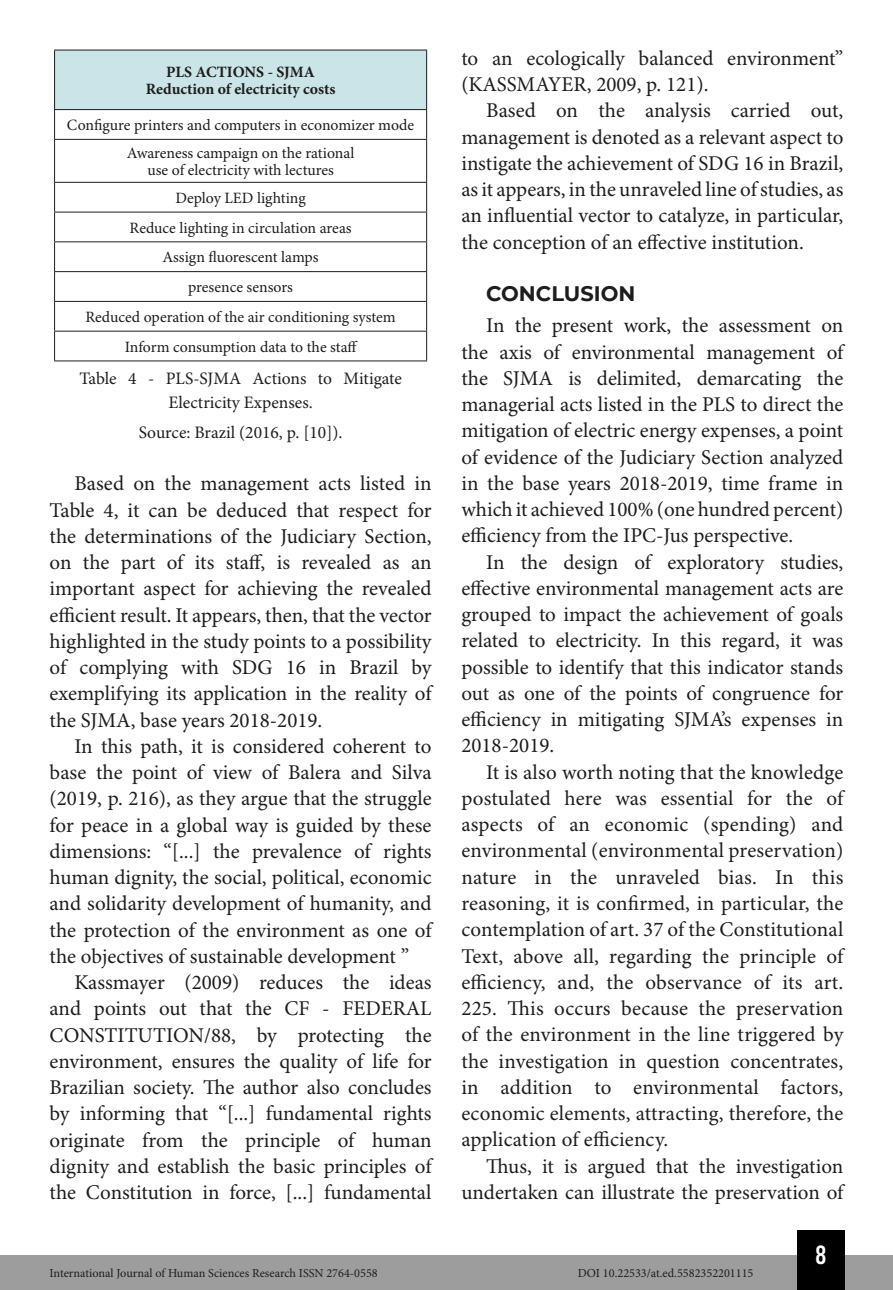
<style>
.page{position:relative;width:893px;height:1290px;background:#fff}
.page>*{position:absolute;margin:0;border:0;box-sizing:border-box;transform-origin:0 0}
.t1{font:26.25px "Bebas Kai";color:#fff}
.t2{font:21px/26.2px "Minion Pro";color:#1d1d1b;text-align:justify}
.t3{font:700 21px "Montserrat";color:#1d1d1b}
.t4{font:17.5px/24.5px "Minion Pro";color:#1d1d1b;text-align:center}
.t5{font:15.75px/29.8px "Minion Pro";color:#1d1d1b;text-align:center}
.t6{font:700 15.75px/17.5px "Minion Pro";color:#1d1d1b;text-align:center}
.t7{font:12.25px "Minion Pro";color:#1d1d1b}
</style>
<div class="page">
<div style="left:0;top:1255px;width:893px;height:35px;background:#9d9d9d"></div>
<div style="left:797px;top:1230px;width:48px;height:60px;background:#000"></div>
<div style="left:55px;top:50px;width:372px;height:60px;background:#cae4e8"></div>
<svg style="left:55px;top:110px;width:371px;height:250px"></svg>
<hr style="left:54px;top:50px;width:373px;height:1px;background:#1d1d1b">
<hr style="left:54px;top:50px;width:1px;height:59px;background:#1d1d1b">
<hr style="left:426px;top:50px;width:1px;height:59px;background:#1d1d1b">
<hr style="left:54px;top:109px;width:373px;height:1px;background:#1d1d1b">
<svg style="left:54px;top:110px;width:1px;height:29px"></svg>
<svg style="left:426px;top:110px;width:1px;height:29px"></svg>
<hr style="left:54px;top:139px;width:373px;height:1px;background:#1d1d1b">
<hr style="left:54px;top:140px;width:1px;height:42px;background:#1d1d1b">
<hr style="left:426px;top:140px;width:1px;height:42px;background:#1d1d1b">
<hr style="left:54px;top:182px;width:373px;height:1px;background:#1d1d1b">
<hr style="left:54px;top:212px;width:373px;height:1px;background:#1d1d1b">
<hr style="left:54px;top:241px;width:373px;height:1px;background:#1d1d1b">
<hr style="left:54px;top:271px;width:373px;height:1px;background:#1d1d1b">
<hr style="left:54px;top:301px;width:373px;height:1px;background:#1d1d1b">
<hr style="left:54px;top:331px;width:373px;height:1px;background:#1d1d1b">
<svg style="left:54px;top:183px;width:1px;height:177px"></svg>
<svg style="left:426px;top:183px;width:1px;height:177px"></svg>
<hr style="left:54px;top:360px;width:373px;height:1px;background:#1d1d1b">
<p class="t6" style="left:146px;top:63px;width:191px">PLS ACTIONS - SJMA<br>Reduction of electricity costs</p>
<p class="t5" style="left:67px;top:112px;width:349px;line-height:27.7px">Configure printers and computers in economizer mode<br>Awareness campaign on the rational</p>
<p class="t5" style="left:147px;top:157px;width:188px;line-height:27.7px">use of electricity with lectures<br>Deploy LED lighting</p>
<p class="t5" style="left:85px;top:213px;width:312px">Reduce lighting in circulation areas<br>Assign fluorescent lamps<br>presence sensors<br>Reduced operation of the air conditioning system Inform consumption data to the staff</p>
<p class="t4" style="left:79px;top:367px;width:324px">Table 4 - PLS-SJMA Actions to Mitigate<br>Electricity Expenses.</p>
<p class="t4" style="left:139px;top:421px;width:205px">Source: Brazil (2016, p. [10]).</p>
<p class="t2" style="left:50px;top:471px;width:384px;text-indent:25px">Based on the management acts listed in Table 4, it can be deduced that respect for the determinations of the Judiciary Section, on the part of its staff, is revealed as an important aspect for achieving the revealed efficient result. It appears, then, that the vector highlighted in the study points to a possibility of complying with SDG 16 in Brazil by exemplifying its application in the reality of the SJMA, base years 2018-2019.</p>
<p class="t2" style="left:50px;top:734px;width:384px;text-indent:25px">In this path, it is considered coherent to base the point of view of Balera and Silva (2019, p. 216), as they argue that the struggle for peace in a global way is guided by these dimensions: “[...] the prevalence of rights human dignity, the social, political, economic and solidarity development of humanity, and the protection of the environment as one of the objectives of sustainable development ”</p>
<p class="t2" style="left:50px;top:970px;width:384px;text-indent:25px">Kassmayer (2009) reduces the ideas and points out that the CF - FEDERAL CONSTITUTION/88, by protecting the environment, ensures the quality of life for Brazilian society. The author also concludes by informing that “[...] fundamental rights originate from the principle of human dignity and establish the basic principles of the Constitution in force, [...] fundamental</p>
<p class="t2" style="left:461px;top:46px;width:383px">to an ecologically balanced environment” (KASSMAYER, 2009, p. 121).</p>
<p class="t2" style="left:461px;top:98px;width:384px;text-indent:25px">Based on the analysis carried out, management is denoted as a relevant aspect to instigate the achievement of SDG 16 in Brazil, as it appears, in the unraveled line of studies, as an influential vector to catalyze, in particular, the conception of an effective institution.</p>
<p class="t3" style="left:486px;top:279px;width:151px">CONCLUSION</p>
<p class="t2" style="left:461px;top:313px;width:384px;text-indent:25px">In the present work, the assessment on the axis of environmental management of the SJMA is delimited, demarcating the managerial acts listed in the PLS to direct the mitigation of electric energy expenses, a point of evidence of the Judiciary Section analyzed in the base years 2018-2019, time frame in which it achieved 100% (one hundred percent) efficiency from the IPC-Jus perspective.</p>
<p class="t2" style="left:461px;top:550px;width:384px;text-indent:25px">In the design of exploratory studies, effective environmental management acts are grouped to impact the achievement of goals related to electricity. In this regard, it was possible to identify that this indicator stands out as one of the points of congruence for efficiency in mitigating SJMA’s expenses in 2018-2019.</p>
<p class="t2" style="left:461px;top:760px;width:383px;text-indent:25px">It is also worth noting that the knowledge postulated here was essential for the of aspects of an economic (spending) and environmental (environmental preservation) nature in the unraveled bias. In this reasoning, it is confirmed, in particular, the contemplation of art. 37 of the Constitutional Text, above all, regarding the principle of efficiency, and, the observance of its art.<br>225. This occurs because the preservation of the environment in the line triggered by the investigation in question concentrates, in addition to environmental factors, economic elements, attracting, therefore, the application of efficiency.</p>
<p class="t2" style="left:461px;top:1153px;width:384px;text-align:right">Thus, it is argued that the investigation undertaken can illustrate the preservation of</p>
<p class="t1" style="left:816px;top:1241px;width:12px">8</p>
<p class="t7" style="left:50px;top:1266px;width:330px">International Journal of Human Sciences Research ISSN 2764-0558</p>
<p class="t7" style="left:578px;top:1266px;width:177px">DOI 10.22533/at.ed.5582352201115</p>
</div>
